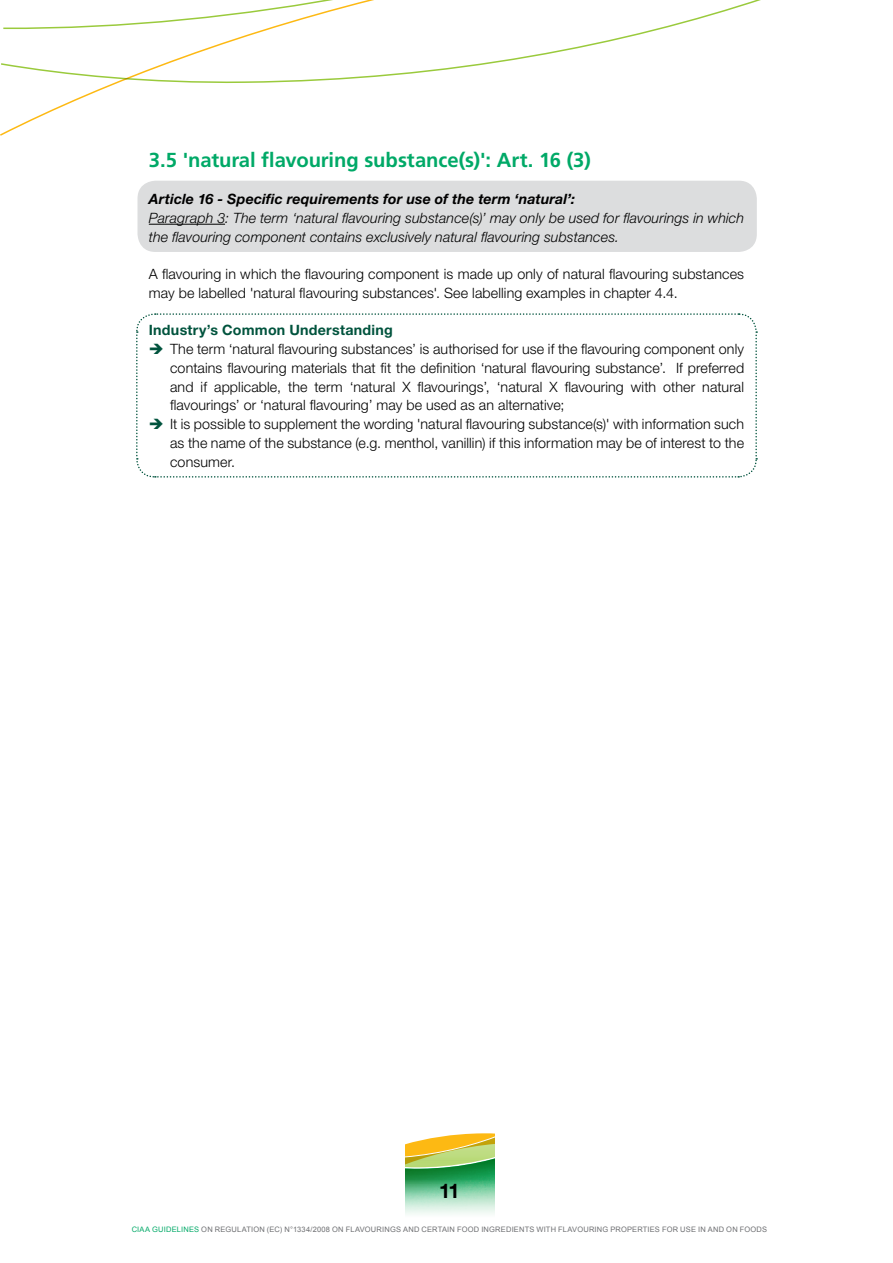
<style>
.page{position:relative;width:893px;height:1263px;background:#fff}
.page>*{position:absolute;margin:0;border:0;box-sizing:border-box;transform-origin:0 0}
.t1{font:700 20.25px "Frutiger LT Std";letter-spacing:-.005em;color:#00a967}
.t2{font:700 20.25px "Helvetica Neue LT Std";color:#000}
.t3{font:300 14.25px/18.8px "Helvetica Neue LT Std";letter-spacing:.01em;color:#000;text-align:justify}
.t4{font:italic 300 14.25px/18.8px "Helvetica Neue LT Std";letter-spacing:.005em;color:#000}
.t5{font:italic 700 14.25px "Helvetica Neue LT Std";letter-spacing:.01em;color:#000}
.t6{font:700 14.25px "Helvetica Neue LT Std";letter-spacing:.02em;color:#00533d}
.t7{font:7.5px "Arial";letter-spacing:.02em;color:#6d6e71}
.t8{font:7.5px "Arial";letter-spacing:.025em;color:#00a967}
.s1{color:#00533d}
.s2{color:#6d6e71}
</style>
<div class="page">
<svg style="left:405px;top:1133px;width:90px;height:15px"></svg>
<img style="left:405px;top:1148px;width:90px;height:13px">
<img style="left:405px;top:1161px;width:90px;height:18px">
<svg style="left:405px;top:1179px;width:90px;height:35px;background:#9bd7b6"></svg>
<svg style="left:0;top:85px;width:113px;height:51px"></svg>
<svg style="left:1px;top:0;width:760px;height:85px"></svg>
<div style="left:137px;top:181px;width:620px;height:71px;background:#dcddde;border-radius:18px"></div>
<hr style="left:149px;top:224px;width:76px;height:1px;background:#000">
<svg style="left:136px;top:313px;width:622px;height:165px"></svg>
<h1 class="t1" style="left:149px;top:148px;width:443px">3.5 'natural flavouring substance(s)': Art. 16 (3)</h1>
<p class="t5" style="left:149px;top:190px;width:428px">Article 16 - Specific requirements for use of the term ‘natural’:</p>
<p class="t4" style="left:149px;top:208px;width:597px">Paragraph 3: The term ‘natural flavouring substance(s)’ may only be used for flavourings in which the flavouring component contains exclusively natural flavouring substances.</p>
<p class="t3" style="left:149px;top:264px;width:597px">A flavouring in which the flavouring component is made up only of natural flavouring substances may be labelled 'natural flavouring substances'. See labelling examples in chapter 4.4.</p>
<p class="t6" style="left:149px;top:321px;width:246px">Industry’s Common Understanding</p>
<p class="t3" style="left:170px;top:339px;width:576px;text-indent:-21px"><span class="s1">➔</span> The term ‘natural flavouring substances’ is authorised for use if the flavouring component only contains flavouring materials that fit the definition ‘natural flavouring substance’. If preferred and if applicable, the term ‘natural X flavourings’, ‘natural X flavouring with other natural flavourings’ or ‘natural flavouring’ may be used as an alternative;</p>
<p class="t3" style="left:170px;top:414px;width:576px;text-indent:-21px"><span class="s1">➔</span> It is possible to supplement the wording 'natural flavouring substance(s)' with information such as the name of the substance (e.g. menthol, vanillin) if this information may be of interest to the consumer.</p>
<h1 class="t2" style="left:439px;top:1178px;width:22px">11</h1>
<p class="t8" style="left:132px;top:1225px;width:90px">CIAA GUIDELINES <span class="s2">ON REGULA</span></p>
<p class="t7" style="left:246px;top:1225px;width:10px">TION</p>
<p class="t7" style="left:267px;top:1225px;width:85px">(EC) N °1334/2008 ON FLA</p>
<p class="t7" style="left:360px;top:1225px;width:12px">VOURINGS</p>
<p class="t7" style="left:403px;top:1225px;width:7px">AND</p>
<p class="t7" style="left:422px;top:1225px;width:7px">CER</p>
<p class="t7" style="left:438px;top:1225px;width:10px">TAIN</p>
<p class="t7" style="left:457px;top:1225px;width:7px">FOOD</p>
<p class="t7" style="left:481px;top:1225px;width:6px">INGREDIEN</p>
<p class="t7" style="left:525px;top:1225px;width:40px">TS WITH FLA</p>
<p class="t7" style="left:572px;top:1225px;width:12px">VOURING</p>
<p class="t7" style="left:610px;top:1225px;width:7px">PROPER</p>
<p class="t7" style="left:643px;top:1225px;width:10px">TIES</p>
<p class="t7" style="left:662px;top:1225px;width:7px">FOR</p>
<p class="t7" style="left:680px;top:1225px;width:6px">USE</p>
<p class="t7" style="left:698px;top:1225px;width:17px">IN AND</p>
<p class="t7" style="left:726px;top:1225px;width:20px">ON FOODS</p>
</div>
